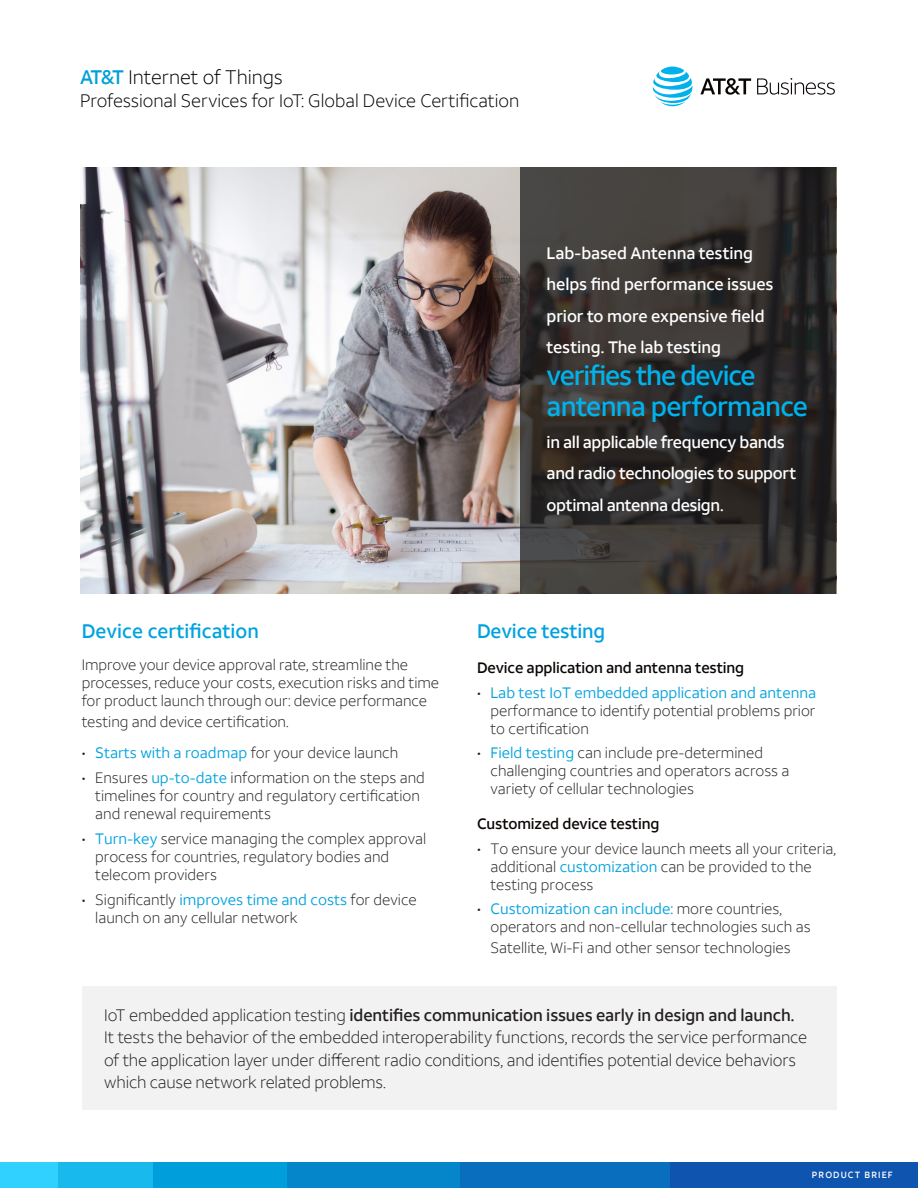
<style>
.page{position:relative;width:918px;height:1188px;background:#fff}
.page>*{position:absolute;margin:0;border:0;box-sizing:border-box;transform-origin:0 0}
.t1{font:500 27px/31.5px "ATT Aleck Sans";letter-spacing:-.035em;color:#00b2ec}
.Callout{font:500 19.5px "ATT Aleck Sans";color:#00a2df}
.AT_T_type{font:300 19.5px "ATT Aleck Sans";color:#000}
.AT_T_type-2{font:300 18px "ATT Aleck Sans";letter-spacing:-.005em;color:#000}
.t2{font:300 16.5px/22.5px "ATT Aleck Sans";letter-spacing:-.005em;color:#231f20}
.t3{font:500 16.5px/31.5px "ATT Aleck Sans";letter-spacing:-.02em;color:#fff}
.t4{font:300 15px/18px "ATT Aleck Sans";color:#231f20}
.Callout-2{font:500 15px "ATT Aleck Sans";letter-spacing:-.01em;color:#0a0604}
.t5{font:500 9px "ATT Aleck Sans";letter-spacing:.12em;color:#fff}
.s1{font-weight:500;color:#009fdb}
.s2{font-weight:400;color:#00a2df}
.s3{font-weight:500}
</style>
<div class="page">
<div style="left:669px;top:1163px;width:249px;height:25px;background:#0f54af"></div>
<div style="left:459px;top:1163px;width:211px;height:25px;background:#0a6ebe"></div>
<div style="left:287px;top:1163px;width:172px;height:25px;background:#0586cb"></div>
<div style="left:153px;top:1163px;width:134px;height:25px;background:#009fdb"></div>
<div style="left:57px;top:1163px;width:96px;height:25px;background:#18b9ed"></div>
<div style="left:0;top:1162px;width:57px;height:26px;background:#30d1ff"></div>
<svg style="left:653px;top:67px;width:39px;height:39px"></svg>
<svg style="left:700px;top:78px;width:51px;height:17px"></svg>
<svg style="left:757px;top:78px;width:78px;height:17px"></svg>
<img style="left:80px;top:167px;width:757px;height:427px">
<div style="left:82px;top:986px;width:754px;height:123px;background:#f2f2f2"></div>
<svg style="left:521px;top:167px;width:315px;height:427px;background:#34312f"></svg>
<p class="AT_T_type" style="left:80px;top:65px;width:204px"><span class="s1">AT&amp;T</span> Internet of Things</p>
<p class="AT_T_type-2" style="left:80px;top:89px;width:441px">Professional Services for IoT: Global Device Certification</p>
<p class="t3" style="left:547px;top:237px;width:228px">Lab-based Antenna testing helps find performance issues prior to more expensive field testing. The lab testing</p>
<p class="t1" style="left:547px;top:360px;width:263px">verifies the device antenna performance</p>
<p class="t3" style="left:547px;top:426px;width:251px">in all applicable frequency bands and radio technologies to support optimal antenna design.</p>
<p class="Callout" style="left:82px;top:619px;width:179px">Device certification</p>
<p class="t4" style="left:82px;top:656px;width:359px">Improve your device approval rate, streamline the processes, reduce your costs, execution risks and time for product launch through our: device performance</p>
<p class="t4" style="left:82px;top:713px;width:209px">testing and device certification.</p>
<p class="t4" style="left:82px;top:744px;width:318px">• <span class="s2">Starts with a roadmap</span> for your device launch</p>
<p class="t4" style="left:95px;top:769px;width:331px;text-indent:-14px">• Ensures <span class="s2">up-to-date</span> information on the steps and timelines for country and regulatory certification and renewal requirements</p>
<p class="t4" style="left:95px;top:830px;width:333px;text-indent:-14px">• <span class="s2">Turn-key</span> service managing the complex approval process for countries, regulatory bodies and telecom providers</p>
<p class="t4" style="left:95px;top:890px;width:323px;text-indent:-14px">• Significantly <span class="s2">improves time and costs</span> for device launch on any cellular network</p>
<p class="Callout" style="left:477px;top:619px;width:130px">Device testing</p>
<p class="Callout-2" style="left:477px;top:658px;width:269px">Device application and antenna testing</p>
<p class="t4" style="left:491px;top:683px;width:327px;text-align:justify;text-indent:-14px">• <span class="s2">Lab test IoT embedded application and antenna </span>performance to identify potential problems prior to certification</p>
<p class="t4" style="left:491px;top:744px;width:300px;text-indent:-14px">• <span class="s2">Field testing</span> can include pre-determined challenging countries and operators across a variety of cellular technologies</p>
<p class="Callout-2" style="left:477px;top:814px;width:184px">Customized device testing</p>
<p class="t4" style="left:491px;top:839px;width:347px;text-indent:-14px">• To ensure your device launch meets all your criteria, additional <span class="s2">customization</span> can be provided to the testing process</p>
<p class="t4" style="left:491px;top:900px;width:322px;text-indent:-14px">• <span class="s2">Customization can include:</span> more countries, operators and non-cellular technologies such as</p>
<p class="t4" style="left:491px;top:939px;width:302px">Satellite, Wi-Fi and other sensor technologies</p>
<p class="t2" style="left:104px;top:1003px;width:704px">IoT embedded application testing <span class="s3">identifies communication issues early in design and launch.<br></span>It tests the behavior of the embedded interoperability functions, records the service performance of the application layer under different radio conditions, and identifies potential device behaviors which cause network related problems.</p>
<p class="t5" style="left:812px;top:1169px;width:82px">PRODUCT BRIEF</p>
</div>
